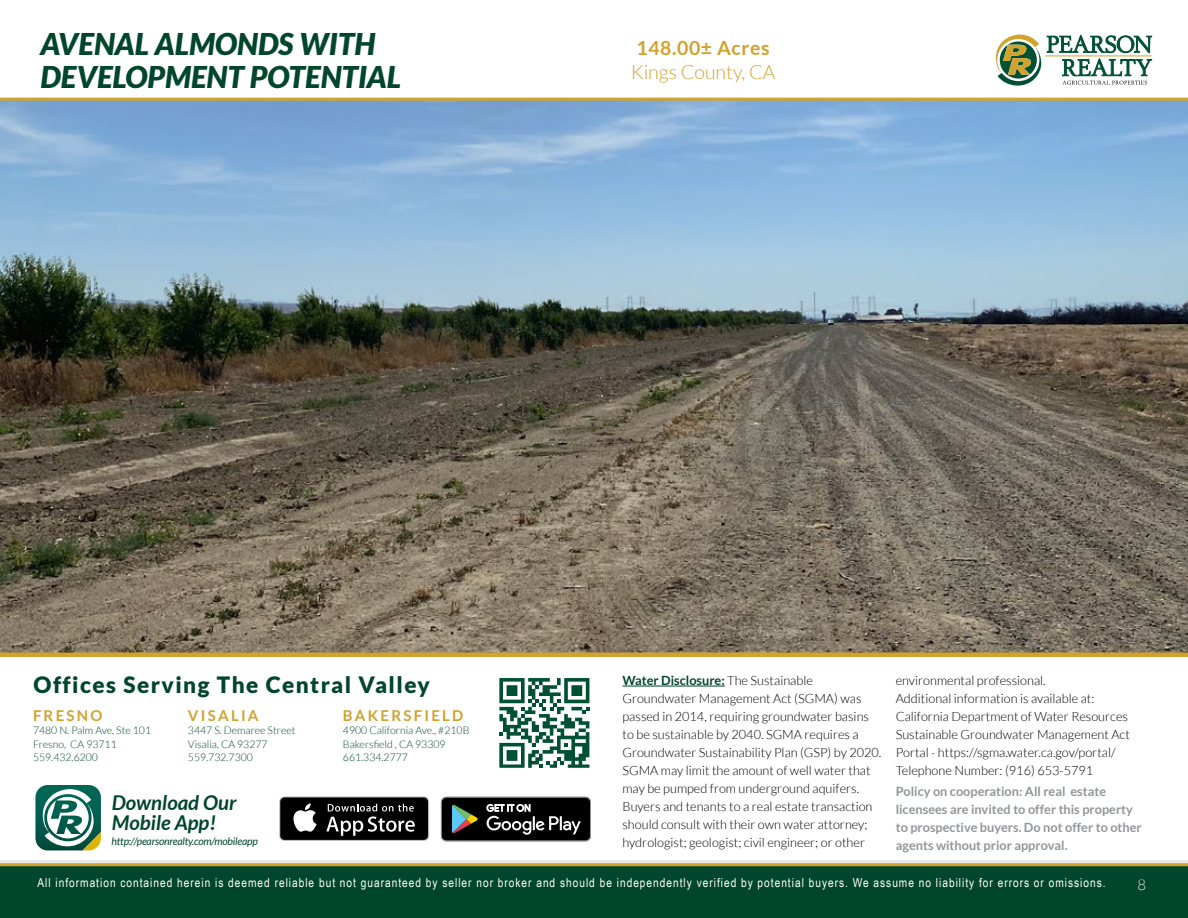
<style>
.page{position:relative;width:1188px;height:918px;background:#fff}
.page>*{position:absolute;margin:0;border:0;box-sizing:border-box;transform-origin:0 0}
.t1{font:italic 900 30px/33px "Lato";color:#00462c}
.t2{font:900 22.5px "Lato";letter-spacing:.065em;color:#00462c}
.t3{font:italic 700 20.4px/20.4px "Lato";color:#00462c}
.t4{font:300 19.5px "Lato";color:#d1a22c}
.t5{font:700 19.5px "Lato";letter-spacing:.03em;color:#d1a22c}
.t6{font:700 15px "Lato";letter-spacing:.15em;color:#d1a22c}
.t7{font:300 15px "Lato";color:#dcddde}
.t8{font:300 12.75px/18px "Lato";color:#000}
.t9{font:700 12.75px/18px "Lato";color:#939598}
.t10{font:12.3px "Arial Narrow";letter-spacing:.08em;color:#fff}
.t11{font:300 10.5px/13.5px "Lato";color:#00462c}
.t12{font:italic 10.5px "Lato";letter-spacing:-.02em;color:#00462c}
.s1{font-weight:700;color:#00462c}
</style>
<div class="page">
<img style="left:0;top:101px;width:1188px;height:551px">
<hr style="left:622px;top:686px;width:103px;height:1px;background:#00462c">
<svg style="left:441px;top:797px;width:150px;height:44px;background:#2b2d2c"></svg>
<div style="left:279px;top:797px;width:150px;height:44px;background:#b1b4b6;border-radius:5px"></div>
<div style="left:280px;top:797px;width:148px;height:43px;background:#000;border-radius:4px"></div>
<svg style="left:293px;top:803px;width:24px;height:29px"></svg>
<svg style="left:326px;top:804px;width:89px;height:32px"></svg>
<svg style="left:35px;top:785px;width:66px;height:65px"></svg>
<svg style="left:499px;top:678px;width:90px;height:90px"></svg>
<div style="left:0;top:652px;width:1188px;height:5px;background:#d1a22c"></div>
<svg style="left:996px;top:35px;width:156px;height:51px"></svg>
<div style="left:0;top:864px;width:1188px;height:54px;background:#00462c"></div>
<hr style="left:0;top:863px;width:1188px;height:3px;background:#d1a22c">
<hr style="left:0;top:98px;width:1188px;height:3px;background:#d1a22c">
<h1 class="t1" style="left:40px;top:28px;width:362px">AVENAL ALMONDS WITH<br>DEVELOPMENT POTENTIAL</h1>
<h3 class="t5" style="left:637px;top:36px;width:135px">148.00± Acres</h3>
<h3 class="t4" style="left:631px;top:61px;width:146px">Kings County, CA</h3>
<h2 class="t2" style="left:34px;top:672px;width:398px">Offices Serving The Central Valley</h2>
<p class="t6" style="left:33px;top:706px;width:71px">FRESNO</p>
<p class="t11" style="left:33px;top:724px;width:120px">7480 N. Palm Ave, Ste 101<br>Fresno, CA 93711<br>559.432.6200</p>
<p class="t6" style="left:188px;top:706px;width:72px">VISALIA</p>
<p class="t11" style="left:188px;top:724px;width:109px">3447 S. Demaree Street<br>Visalia, CA 93277<br>559.732.7300</p>
<p class="t6" style="left:343px;top:706px;width:122px">BAKERSFIELD</p>
<p class="t11" style="left:343px;top:724px;width:128px">4900 California Ave., #210B<br>Bakersfield , CA 93309<br>661.334.2777</p>
<h3 class="t3" style="left:112px;top:793px;width:126px">Download Our<br>Mobile App!</h3>
<p class="t12" style="left:112px;top:836px;width:148px">http://pearsonrealty.com/mobileapp</p>
<p class="t8" style="left:622px;top:672px;width:260px"><span class="s1">Water Disclosure:</span> The Sustainable Groundwater Management Act (SGMA) was passed in 2014, requiring groundwater basins to be sustainable by 2040. SGMA requires a Groundwater Sustainability Plan (GSP) by 2020.<br>SGMA may limit the amount of well water that may be pumped from underground aquifers.<br>Buyers and tenants to a real estate transaction should consult with their own water attorney; hydrologist; geologist; civil engineer; or other</p>
<p class="t8" style="left:896px;top:672px;width:236px">environmental professional.<br>Additional information is available at:<br>California Department of Water Resources Sustainable Groundwater Management Act Portal - https://sgma.water.ca.gov/portal/ Telephone Number: (916) 653-5791</p>
<p class="t9" style="left:896px;top:782px;width:248px">Policy on cooperation: All real estate licensees are invited to offer this property to prospective buyers. Do not offer to other agents without prior approval.</p>
<p class="t10" style="left:38px;top:873px;width:1070px">All information contained herein is deemed reliable but not guaranteed by seller nor broker and should be independently verified by potential buyers. We assume no liability for errors or omissions.</p>
<p class="t7" style="left:1138px;top:876px;width:10px">8</p>
</div>
